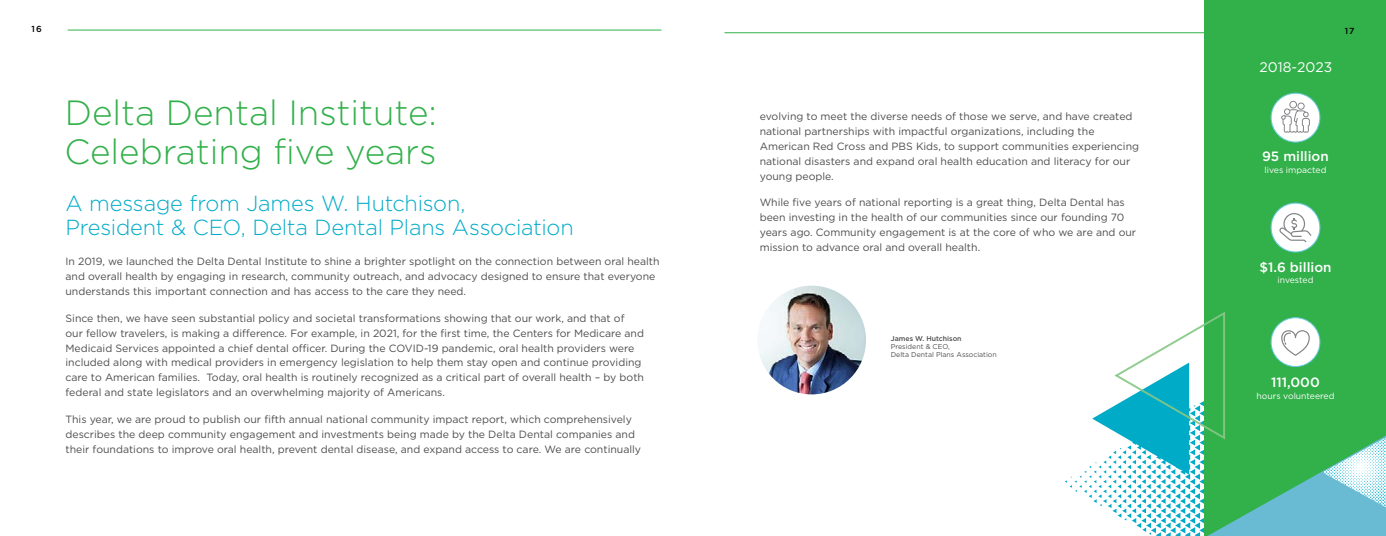
<style>
.page{position:relative;width:1386px;height:536px;background:#fff}
.page>*{position:absolute;margin:0;border:0;box-sizing:border-box;transform-origin:0 0}
.t1{font:300 35px/39.4px "Gotham";color:#32b04a}
.t2{font:300 21.79px/23.6px "Gotham";letter-spacing:-.01em;color:#00abc8}
.t3{font:13.91px "Gotham";color:#fff}
.t4{font:500 13.47px "Gotham";color:#fff}
.t5{font:10.5px/14.9px "Gotham";color:#4d4d4f}
.t6{font:500 8.75px "Gotham";color:#000}
.t7{font:8.66px "Gotham";color:#fff}
.t8{font:7px/8.4px "Gotham";color:#4d4d4f}
.t9{font:500 7px "Gotham";color:#4d4d4f}
</style>
<div class="page">
<div style="left:1205px;top:0;width:181px;height:536px;background:#32b04a"></div>
<hr style="left:725px;top:32px;width:607px;height:1px;background:#32b04a">
<hr style="left:68px;top:30px;width:593px;height:1px;background:#32b04a">
<img style="left:757px;top:285px;width:109px;height:109px;border-radius:54px">
<div style="left:1271px;top:203px;width:49px;height:49px;background:#fff;border-radius:50%"></div>
<div style="left:1271px;top:202px;width:49px;height:50px;border:1px solid #68cbdc;border-radius:50%"></div>
<svg style="left:1279px;top:213px;width:33px;height:29px"></svg>
<div style="left:1271px;top:93px;width:49px;height:49px;background:#fff;border-radius:50%"></div>
<div style="left:1271px;top:93px;width:49px;height:49px;border:1px solid #68cbdc;border-radius:50%"></div>
<svg style="left:1281px;top:101px;width:29px;height:32px"></svg>
<svg style="left:1065px;top:311px;width:321px;height:225px"></svg>
<p class="t6" style="left:32px;top:23px;width:12px">16</p>
<h1 class="t1" style="left:64px;top:91px;width:374px">Delta Dental Institute:<br>Celebrating five years</h1>
<h2 class="t2" style="left:66px;top:191px;width:510px">A message from James W. Hutchison,<br>President &amp; CEO, Delta Dental Plans Association</h2>
<p class="t5" style="left:66px;top:254px;width:596px">In 2019, we launched the Delta Dental Institute to shine a brighter spotlight on the connection between oral health and overall health by engaging in research, community outreach, and advocacy designed to ensure that everyone understands this important connection and has access to the care they need.</p>
<p class="t5" style="left:66px;top:310px;width:580px">Since then, we have seen substantial policy and societal transformations showing that our work, and that of our fellow travelers, is making a difference. For example, in 2021, for the first time, the Centers for Medicare and Medicaid Services appointed a chief dental officer. During the COVID-19 pandemic, oral health providers were included along with medical providers in emergency legislation to help them stay open and continue providing care to American families. Today, oral health is routinely recognized as a critical part of overall health – by both federal and state legislators and an overwhelming majority of Americans.</p>
<p class="t5" style="left:66px;top:411px;width:577px">This year, we are proud to publish our fifth annual national community impact report, which comprehensively describes the deep community engagement and investments being made by the Delta Dental companies and their foundations to improve oral health, prevent dental disease, and expand access to care. We are continually</p>
<p class="t5" style="left:760px;top:109px;width:381px">evolving to meet the diverse needs of those we serve, and have created national partnerships with impactful organizations, including the American Red Cross and PBS Kids, to support communities experiencing national disasters and expand oral health education and literacy for our young people.</p>
<p class="t5" style="left:760px;top:195px;width:378px">While five years of national reporting is a great thing, Delta Dental has been investing in the health of our communities since our founding 70 years ago. Community engagement is at the core of who we are and our mission to advance oral and overall health.</p>
<p class="t9" style="left:891px;top:333px;width:72px">James W. Hutchison</p>
<p class="t8" style="left:891px;top:342px;width:107px">President &amp; CEO,<br>Delta Dental Plans Association</p>
<h3 class="t3" style="left:1260px;top:58px;width:74px">2018-2023</h3>
<p class="t6" style="left:1345px;top:25px;width:11px">17</p>
<p class="t4" style="left:1262px;top:147px;width:68px">95 million</p>
<p class="t7" style="left:1265px;top:164px;width:63px">lives impacted</p>
<p class="t4" style="left:1259px;top:258px;width:74px">$1.6 billion</p>
<p class="t7" style="left:1278px;top:275px;width:37px">invested</p>
<p class="t4" style="left:1271px;top:373px;width:50px">111,000</p>
<p class="t7" style="left:1257px;top:390px;width:79px">hours volunteered</p>
</div>
